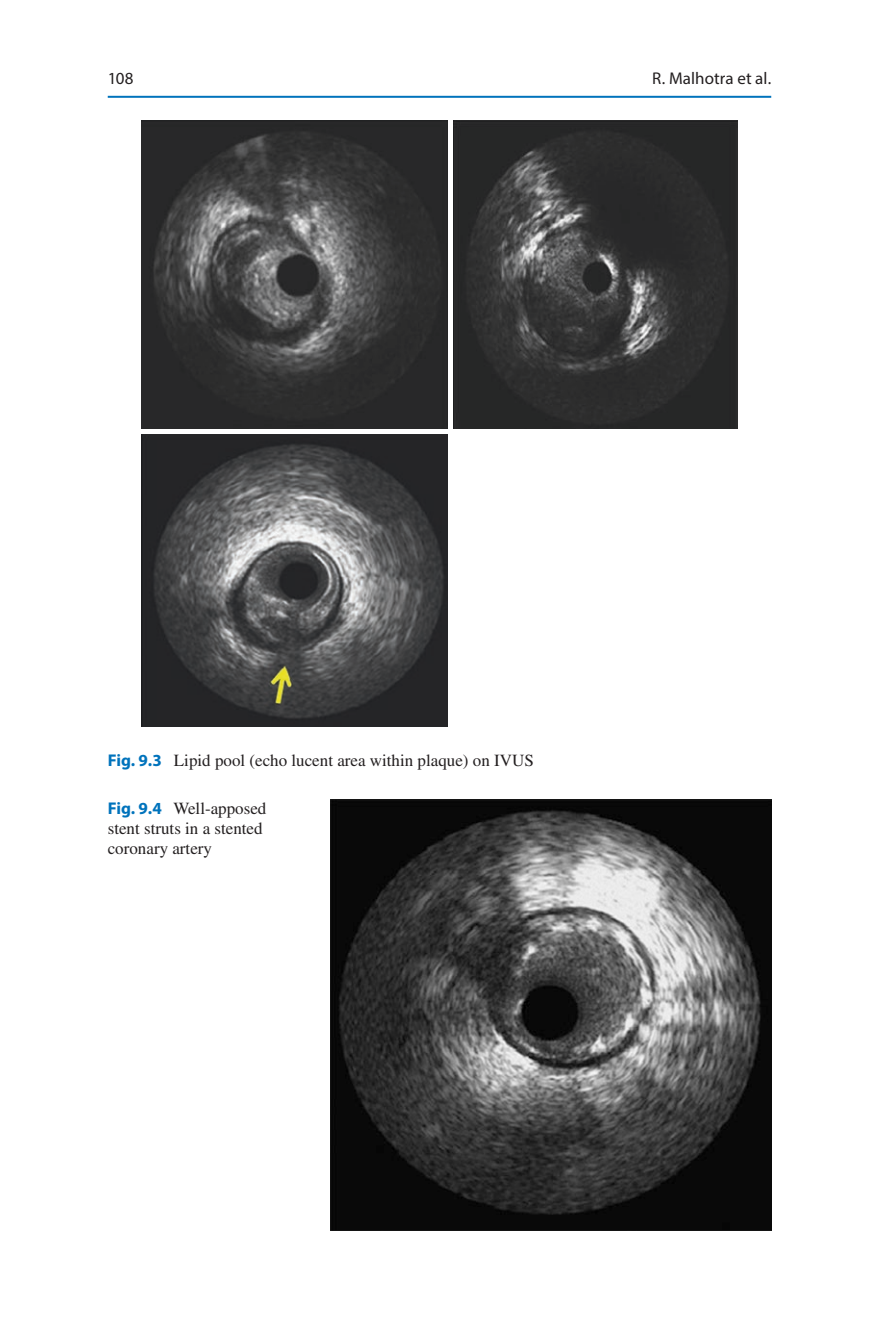
<style>
.page{position:relative;width:879px;height:1333px;background:#fff}
.page>*{position:absolute;margin:0;border:0;box-sizing:border-box;transform-origin:0 0}
.t1{font:17px/20px "Times LT Std";color:#231f20}
.t2{font:17px "Myriad Pro Regular 2";letter-spacing:.005em;color:#231f20}
.t3{font:17px "Myriad Pro";color:#231f20}
.s1{font-family:"Myriad Pro";font-weight:700;color:#0073bc}
</style>
<div class="page">
<img style="left:141px;top:121px;width:307px;height:308px">
<img style="left:453px;top:121px;width:284px;height:308px">
<img style="left:141px;top:434px;width:307px;height:292px">
<img style="left:330px;top:799px;width:441px;height:431px">
<hr style="left:108px;top:96px;width:663px;height:2px;background:#0073bc">
<p class="t3" style="left:108px;top:68px;width:27px">108</p>
<p class="t2" style="left:652px;top:68px;width:120px">R. Malhotra et al.</p>
<p class="t1" style="left:108px;top:749px;width:427px"><span class="s1">Fig. 9.3</span> Lipid pool (echo lucent area within plaque) on IVUS</p>
<p class="t1" style="left:108px;top:798px;width:160px"><span class="s1">Fig. 9.4</span> Well-apposed stent struts in a stented coronary artery</p>
</div>
